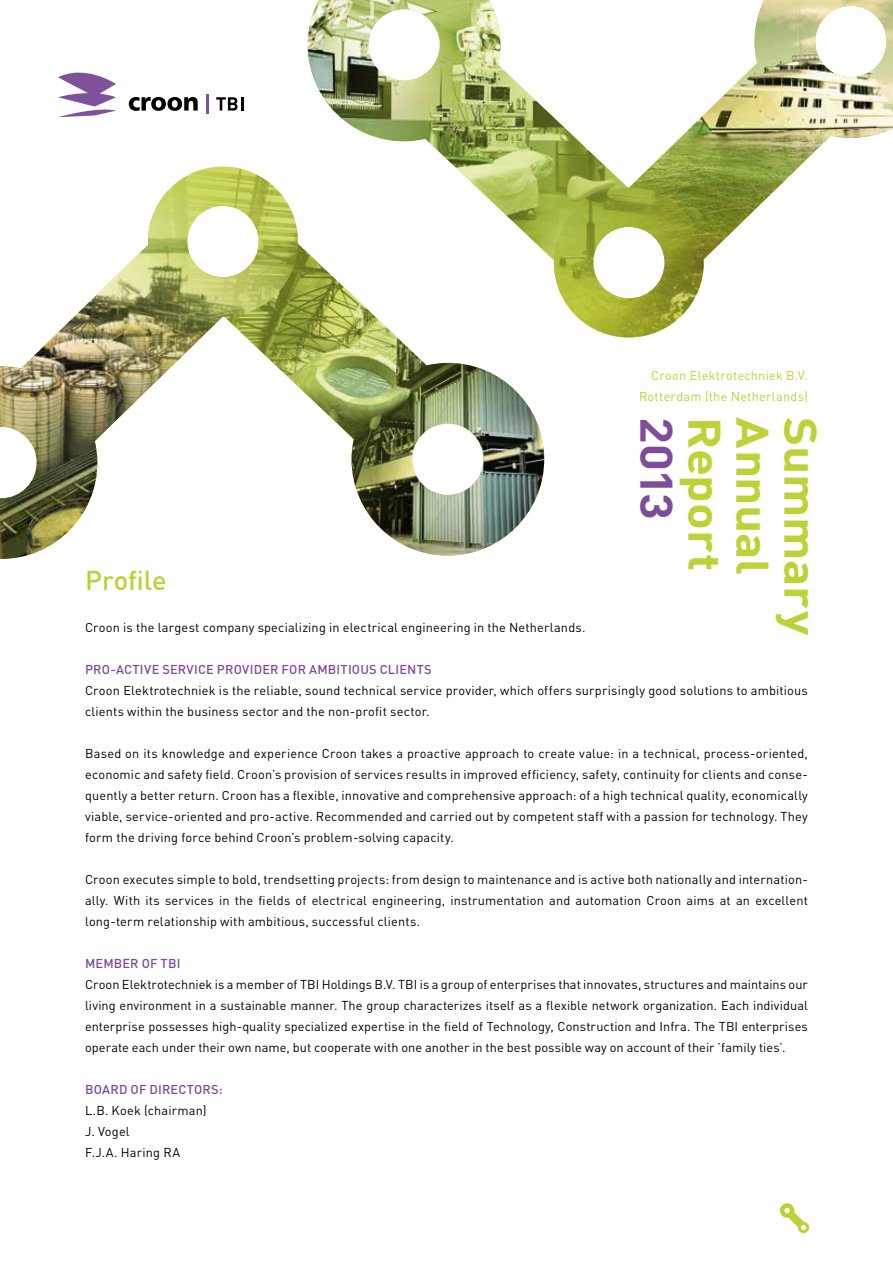
<style>
.page{position:relative;width:893px;height:1263px;background:#fff}
.page>*{position:absolute;margin:0;border:0;box-sizing:border-box;transform-origin:0 0}
.t1{font:700 45px "DIN Pro";letter-spacing:-.01em;color:#bed137;scale:1.1 1}
.t2{font:700 45px "DIN Pro";color:#7e4d99;scale:1.1 1}
.t3{font:500 27px "DIN Pro";color:#bed133}
.t4{font:12.75px/21px "DIN Pro";letter-spacing:.015em;color:#000;text-align:justify}
.t5{font:500 12.75px "DIN Pro";letter-spacing:.015em;color:#814997}
.t6{font:12.75px/21px "DIN Pro";letter-spacing:.015em;color:#bed137;text-align:right}
</style>
<div class="page">
<svg style="left:780px;top:1203px;width:29px;height:30px"></svg>
<svg style="left:58px;top:72px;width:58px;height:45px"></svg>
<svg style="left:129px;top:97px;width:69px;height:14px"></svg>
<svg style="left:207px;top:94px;width:2px;height:19px"></svg>
<svg style="left:216px;top:97px;width:22px;height:14px"></svg>
<hr style="left:241px;top:97px;width:3px;height:14px;background:#000">
<img style="left:704px;top:0;width:189px;height:259px">
<img style="left:307px;top:0;width:397px;height:338px">
<img style="left:300px;top:167px;width:244px;height:389px">
<img style="left:0;top:166px;width:298px;height:393px">
<p class="t6" style="left:639px;top:364px;width:170px">Croon Elektrotechniek B.V.<br>Rotterdam (the Netherlands)</p>
<h1 class="t2" style="left:687px;top:417px;width:95px;rotate:90deg">2013</h1>
<h1 class="t1" style="left:735px;top:417px;width:141px;rotate:90deg">Report</h1>
<h1 class="t1" style="left:783px;top:417px;width:145px;rotate:90deg">Annual</h1>
<h1 class="t1" style="left:831px;top:417px;width:199px;rotate:90deg">Summary</h1>
<h2 class="t3" style="left:85px;top:562px;width:83px">Profile</h2>
<p class="t4" style="left:85px;top:616px;width:502px">Croon is the largest company specializing in electrical engineering in the Netherlands.</p>
<p class="t5" style="left:85px;top:661px;width:348px">PRO-ACTIVE SERVICE PROVIDER FOR AMBITIOUS CLIENTS</p>
<p class="t4" style="left:85px;top:679px;width:724px">Croon Elektrotechniek is the reliable, sound technical service provider, which offers surprisingly good solutions to ambitious clients within the business sector and the non-profit sector.</p>
<p class="t4" style="left:85px;top:742px;width:724px">Based on its knowledge and experience Croon takes a proactive approach to create value: in a technical, process-oriented, economic and safety field. Croon’s provision of services results in improved efficiency, safety, continuity for clients and conse&shy;quently a better return. Croon has a flexible, innovative and comprehensive approach: of a high technical quality, economically viable, service-oriented and pro-active. Recommended and carried out by competent staff with a passion for technology. They form the driving force behind Croon’s problem-solving capacity.</p>
<p class="t4" style="left:85px;top:868px;width:724px">Croon executes simple to bold, trendsetting projects: from design to maintenance and is active both nationally and internation&shy;ally. With its services in the fields of electrical engineering, instrumentation and automation Croon aims at an excellent long-term relationship with ambitious, successful clients.</p>
<p class="t5" style="left:85px;top:955px;width:97px">MEMBER OF TBI</p>
<p class="t4" style="left:85px;top:973px;width:724px">Croon Elektrotechniek is a member of TBI Holdings B.V. TBI is a group of enterprises that innovates, structures and maintains our living environment in a sustainable manner. The group characterizes itself as a flexible network organization. Each individual enterprise possesses high-quality specialized expertise in the field of Technology, Construction and Infra. The TBI enterprises operate each under their own name, but cooperate with one another in the best possible way on account of their ’family ties’.</p>
<p class="t5" style="left:85px;top:1081px;width:139px">BOARD OF DIRECTORS:</p>
<p class="t4" style="left:85px;top:1099px;width:123px;text-align:left">L.B. Koek (chairman)<br>J. Vogel<br>F.J.A. Haring RA</p>
</div>
